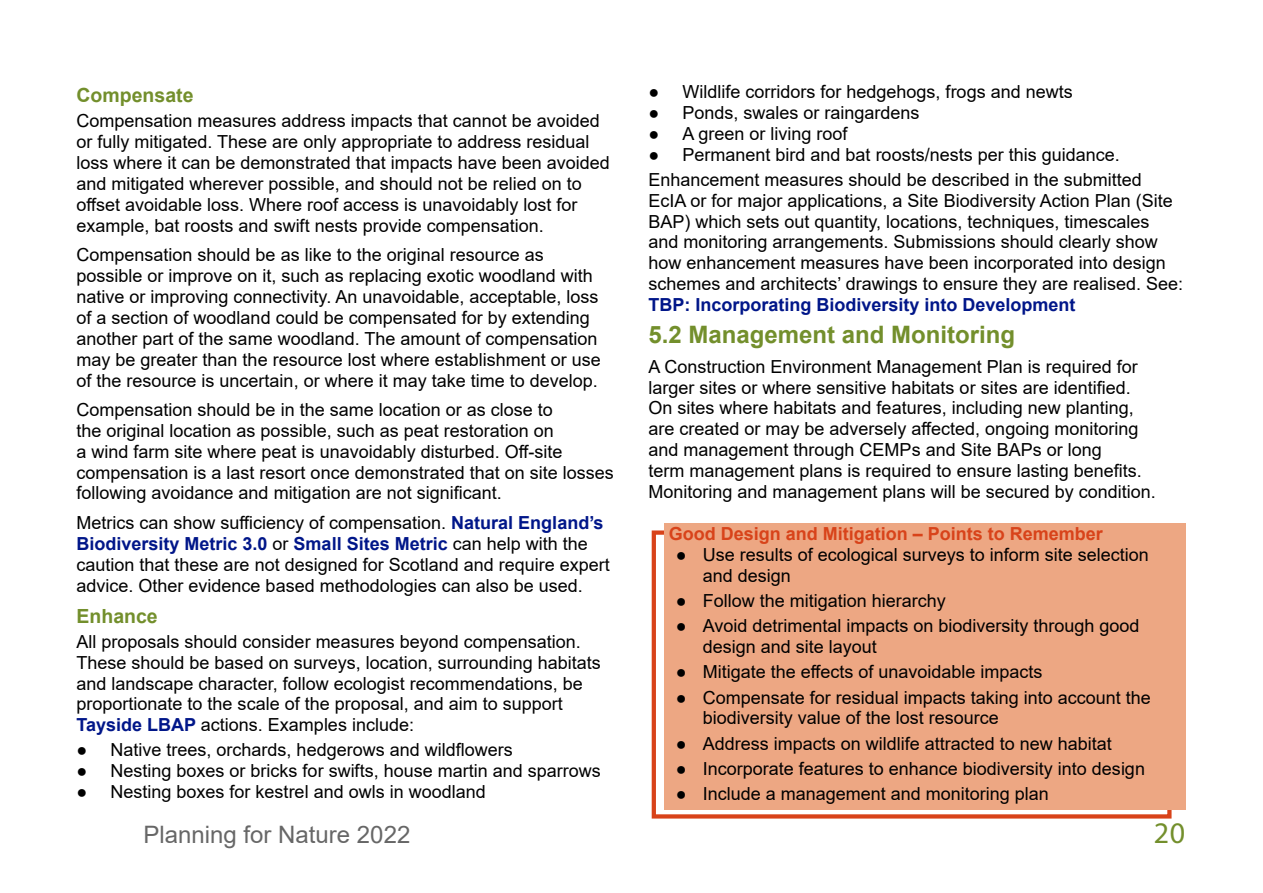
<style>
.page{position:relative;width:1263px;height:893px;background:#fff}
.page>*{position:absolute;margin:0;border:0;box-sizing:border-box;transform-origin:0 0}
.t1{font:30px "Myriad Pro";color:#738f2c}
.t2{font:700 24px "Arial";color:#738f2c}
.t3{font:24px "Arial";color:#676767}
.t4{font:700 19.5px "Arial";color:#738f2c}
.t5{font:18px/20.9px "Arial";color:#000}
.t6{font:700 18px "Arial";color:#001689}
.t7{font:700 18px "Arial";color:#d8431a}
.s1{font-weight:700;color:#001689}
.s2{font-style:italic}
</style>
<div class="page">
<div style="left:652px;top:530px;width:519px;height:289px;border:4px solid #d8431a"></div>
<div style="left:664px;top:523px;width:522px;height:287px;background:#eda783"></div>
<p class="t4" style="left:77px;top:82px;width:119px">Compensate</p>
<p class="t5" style="left:77px;top:111px;width:535px">Compensation measures address impacts that cannot be avoided or fully mitigated. These are only appropriate to address residual loss where it can be demonstrated that impacts have been avoided and mitigated wherever possible, and should not be relied on to offset avoidable loss. Where roof access is unavoidably lost for example, bat roosts and swift nests provide compensation.</p>
<p class="t5" style="left:77px;top:244px;width:526px">Compensation should be as like to the original resource as possible or improve on it, such as replacing exotic woodland with native or improving connectivity. An unavoidable, acceptable, loss of a section of woodland could be compensated for by extending another part of the same woodland. The amount of compensation may be greater than the resource lost where establishment or use of the resource is uncertain, or where it may take time to develop.</p>
<p class="t5" style="left:77px;top:399px;width:539px">Compensation should be in the same location or as close to<br>the original location as possible, such as peat restoration on<br>a wind farm site where peat is unavoidably disturbed. Off-site compensation is a last resort once demonstrated that on site losses following avoidance and mitigation are not significant.</p>
<p class="t5" style="left:77px;top:512px;width:535px">Metrics can show sufficiency of compensation. <span class="s1">Natural England’s Biodiversity Metric 3.0</span> or <span class="s1">Small Sites Metric</span> can help with the caution that these are not designed for Scotland and require expert advice. Other evidence based methodologies can also be used.</p>
<p class="t4" style="left:77px;top:602px;width:83px">Enhance</p>
<p class="t5" style="left:77px;top:631px;width:526px">All proposals should consider measures beyond compensation.<br>These should be based on surveys, location, surrounding habitats and landscape character, follow ecologist recommendations, be proportionate to the scale of the proposal, and aim to support <span class="s1">Tayside LBAP</span> actions. Examples include:</p>
<p class="t5" style="left:77px;top:740px;width:438px"><span class="s2">●</span> Native trees, orchards, hedgerows and wildflowers</p>
<p class="t5" style="left:77px;top:760px;width:526px"><span class="s2">●</span> Nesting boxes or bricks for swifts, house martin and sparrows</p>
<p class="t5" style="left:77px;top:781px;width:411px"><span class="s2">●</span> Nesting boxes for kestrel and owls in woodland</p>
<p class="t5" style="left:648px;top:81px;width:426px"><span class="s2">●</span> Wildlife corridors for hedgehogs, frogs and newts</p>
<p class="t5" style="left:648px;top:102px;width:273px"><span class="s2">●</span> Ponds, swales or raingardens</p>
<p class="t5" style="left:648px;top:123px;width:201px"><span class="s2">●</span> A green or living roof</p>
<p class="t5" style="left:648px;top:142px;width:495px;line-height:25.2px"><span class="s2">●</span> Permanent bird and bat roosts/nests per this guidance.<br>Enhancement measures should be described in the submitted</p>
<p class="t5" style="left:648px;top:190px;width:536px">EcIA or for major applications, a Site Biodiversity Action Plan (Site BAP) which sets out quantity, locations, techniques, timescales and monitoring arrangements. Submissions should clearly show how enhancement measures have been incorporated into design schemes and architects’ drawings to ensure they are realised. See:</p>
<p class="t6" style="left:648px;top:292px;width:429px">TBP: Incorporating Biodiversity into Development</p>
<h2 class="t2" style="left:648px;top:318px;width:368px">5.2 Management and Monitoring</h2>
<p class="t5" style="left:648px;top:356px;width:509px">A Construction Environment Management Plan is required for larger sites or where sensitive habitats or sites are identified.<br>On sites where habitats and features, including new planting, are created or may be adversely affected, ongoing monitoring and management through CEMPs and Site BAPs or long<br>term management plans is required to ensure lasting benefits.<br>Monitoring and management plans will be secured by condition.</p>
<p class="t7" style="left:669px;top:521px;width:436px">Good Design and Mitigation – Points to Remember</p>
<p class="t5" style="left:703px;top:544px;width:448px;text-indent:-27px"><span class="s2">●</span> Use results of ecological surveys to inform site selection and design</p>
<p class="t5" style="left:676px;top:590px;width:272px"><span class="s2">●</span> Follow the mitigation hierarchy</p>
<p class="t5" style="left:703px;top:616px;width:438px;text-indent:-27px"><span class="s2">●</span> Avoid detrimental impacts on biodiversity through good design and site layout</p>
<p class="t5" style="left:676px;top:662px;width:368px"><span class="s2">●</span> Mitigate the effects of unavoidable impacts</p>
<p class="t5" style="left:703px;top:687px;width:450px;text-indent:-27px"><span class="s2">●</span> Compensate for residual impacts taking into account the biodiversity value of the lost resource</p>
<p class="t5" style="left:676px;top:733px;width:438px"><span class="s2">●</span> Address impacts on wildlife attracted to new habitat</p>
<p class="t5" style="left:676px;top:758px;width:471px"><span class="s2">●</span> Incorporate features to enhance biodiversity into design</p>
<p class="t5" style="left:676px;top:783px;width:375px"><span class="s2">●</span> Include a management and monitoring plan</p>
<h2 class="t3" style="left:144px;top:818px;width:268px">Planning for Nature 2022</h2>
<h1 class="t1" style="left:1154px;top:814px;width:33px">20</h1>
</div>
